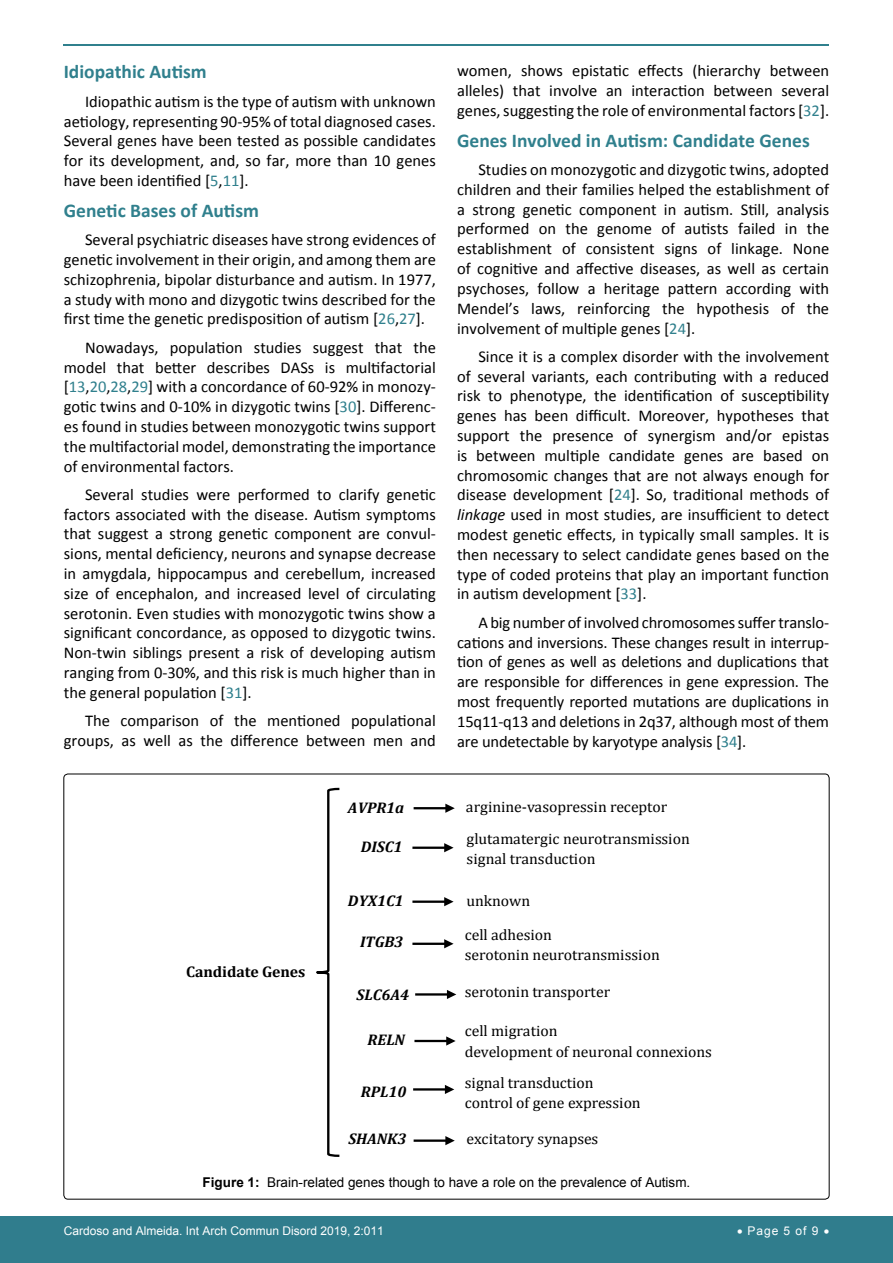
<style>
.page{position:relative;width:893px;height:1263px;background:#fff}
.page>*{position:absolute;margin:0;border:0;box-sizing:border-box;transform-origin:0 0}
.t1{font:700 19.5px "Calibri";color:#30808d}
.t2{font:16.5px/19.8px "Calibri";color:#000;text-align:justify}
.t3{font:15.45px/20.5px "Cambria";letter-spacing:-.005em;color:#000}
.t4{font:italic 700 15.45px "Cambria";color:#000}
.t5{font:700 15.45px "Cambria";letter-spacing:-.005em;color:#000}
.t6{font:13.5px "Arial";color:#000}
.t7{font:12px "Arial";color:#fff}
.s1{color:#30808d}
.s2{font-style:italic}
.s3{font-weight:700}
</style>
<div class="page">
<hr style="left:64px;top:44px;width:765px;height:2px;background:#30808d">
<div style="left:0;top:1216px;width:893px;height:47px;background:#307d8d"></div>
<svg style="left:316px;top:787px;width:24px;height:370px"></svg>
<hr style="left:414px;top:807px;width:33px;height:2px;background:#000">
<svg style="left:445px;top:804px;width:10px;height:9px"></svg>
<hr style="left:412px;top:846px;width:34px;height:3px;background:#000">
<svg style="left:444px;top:843px;width:10px;height:9px"></svg>
<hr style="left:412px;top:900px;width:34px;height:3px;background:#000">
<svg style="left:444px;top:897px;width:10px;height:9px"></svg>
<hr style="left:412px;top:943px;width:34px;height:2px;background:#000">
<svg style="left:444px;top:939px;width:10px;height:9px"></svg>
<hr style="left:415px;top:993px;width:33px;height:2px;background:#000">
<svg style="left:447px;top:990px;width:9px;height:9px"></svg>
<hr style="left:414px;top:1040px;width:34px;height:2px;background:#000">
<svg style="left:446px;top:1036px;width:10px;height:9px"></svg>
<hr style="left:413px;top:1088px;width:33px;height:2px;background:#000">
<svg style="left:445px;top:1085px;width:9px;height:9px"></svg>
<hr style="left:414px;top:1139px;width:33px;height:3px;background:#000">
<svg style="left:445px;top:1136px;width:10px;height:9px"></svg>
<p class="t1" style="left:64px;top:59px;width:144px">Idiopathic Autism</p>
<p class="t2" style="left:64px;top:91px;width:374px;text-indent:21px">Idiopathic autism is the type of autism with unknown aetiology, representing 90-95% of total diagnosed cases.<br>Several genes have been tested as possible candidates for its development, and, so far, more than 10 genes have been identified [<span class="s1">5</span>,<span class="s1">11</span>].</p>
<p class="t1" style="left:64px;top:198px;width:197px">Genetic Bases of Autism</p>
<p class="t2" style="left:64px;top:230px;width:374px;text-indent:21px">Several psychiatric diseases have strong evidences of genetic involvement in their origin, and among them are schizophrenia, bipolar disturbance and autism. In 1977, a study with mono and dizygotic twins described for the first time the genetic predisposition of autism [<span class="s1">26</span>,<span class="s1">27</span>].</p>
<p class="t2" style="left:64px;top:337px;width:374px;text-indent:21px">Nowadays, population studies suggest that the model that better describes DASs is multifactorial [<span class="s1">13</span>,<span class="s1">20</span>,<span class="s1">28</span>,<span class="s1">29</span>] with a concordance of 60-92% in monozy&shy;gotic twins and 0-10% in dizygotic twins [<span class="s1">30</span>]. Differenc&shy;es found in studies between monozygotic twins support the multifactorial model, demonstrating the importance of environmental factors.</p>
<p class="t2" style="left:64px;top:484px;width:374px;text-indent:21px">Several studies were performed to clarify genetic factors associated with the disease. Autism symptoms that suggest a strong genetic component are convul&shy;sions, mental deficiency, neurons and synapse decrease in amygdala, hippocampus and cerebellum, increased size of encephalon, and increased level of circulating serotonin. Even studies with monozygotic twins show a significant concordance, as opposed to dizygotic twins.<br>Non-twin siblings present a risk of developing autism ranging from 0-30%, and this risk is much higher than in the general population [<span class="s1">31</span>].</p>
<p class="t2" style="left:64px;top:711px;width:374px;text-align:right">The comparison of the mentioned populational groups, as well as the difference between men and</p>
<p class="t2" style="left:457px;top:61px;width:374px">women, shows epistatic effects (hierarchy between alleles) that involve an interaction between several genes, suggesting the role of environmental factors [<span class="s1">32</span>].</p>
<p class="t1" style="left:457px;top:128px;width:354px">Genes Involved in Autism: Candidate Genes</p>
<p class="t2" style="left:457px;top:160px;width:374px;text-indent:21px">Studies on monozygotic and dizygotic twins, adopted children and their families helped the establishment of a strong genetic component in autism. Still, analysis performed on the genome of autists failed in the establishment of consistent signs of linkage. None of cognitive and affective diseases, as well as certain psychoses, follow a heritage pattern according with Mendel’s laws, reinforcing the hypothesis of the involvement of multiple genes [<span class="s1">24</span>].</p>
<p class="t2" style="left:457px;top:346px;width:374px;text-indent:21px">Since it is a complex disorder with the involvement of several variants, each contributing with a reduced risk to phenotype, the identification of susceptibility genes has been difficult. Moreover, hypotheses that support the presence of synergism and/or epistas is between multiple candidate genes are based on chromosomic changes that are not always enough for disease development [<span class="s1">24</span>]. So, traditional methods of <span class="s2">linkage</span> used in most studies, are insufficient to detect modest genetic effects, in typically small samples. It is then necessary to select candidate genes based on the type of coded proteins that play an important function in autism development [<span class="s1">33</span>].</p>
<p class="t2" style="left:457px;top:612px;width:373px;text-indent:21px">A big number of involved chromosomes suffer translo&shy;cations and inversions. These changes result in interrup&shy;tion of genes as well as deletions and duplications that are responsible for differences in gene expression. The most frequently reported mutations are duplications in 15q11-q13 and deletions in 2q37, although most of them are undetectable by karyotype analysis [<span class="s1">34</span>].</p>
<p class="t3" style="left:466px;top:791px;width:225px;line-height:32px">arginine-vasopressin receptor glutamatergic neurotransmission</p>
<p class="t3" style="left:467px;top:848px;width:130px">signal transduction</p>
<p class="t3" style="left:465px;top:884px;width:89px;line-height:33.8px">unknown cell adhesion</p>
<p class="t3" style="left:465px;top:945px;width:197px">serotonin neurotransmission</p>
<p class="t3" style="left:465px;top:982px;width:147px">serotonin transporter</p>
<p class="t3" style="left:465px;top:1020px;width:249px">cell migration<br>development of neuronal connexions</p>
<p class="t3" style="left:465px;top:1072px;width:177px">signal transduction control of gene expression</p>
<p class="t3" style="left:467px;top:1129px;width:133px">excitatory synapses</p>
<p class="t6" style="left:203px;top:1173px;width:489px"><span class="s3">Figure 1:</span> Brain-related genes though to have a role on the prevalence of Autism.</p>
<p class="t4" style="left:348px;top:796px;width:58px">AVPR1a</p>
<p class="t4" style="left:361px;top:836px;width:43px">DISC1</p>
<p class="t4" style="left:348px;top:890px;width:57px">DYX1C1</p>
<p class="t4" style="left:360px;top:931px;width:45px">ITGB3</p>
<p class="t5" style="left:186px;top:961px;width:121px">Candidate Genes</p>
<p class="t4" style="left:357px;top:983px;width:54px">SLC6A4</p>
<p class="t4" style="left:367px;top:1029px;width:39px">RELN</p>
<p class="t4" style="left:361px;top:1080px;width:47px">RPL10</p>
<p class="t4" style="left:348px;top:1128px;width:60px">SHANK3</p>
<p class="t7" style="left:64px;top:1223px;width:322px">Cardoso and Almeida. Int Arch Commun Disord 2019, 2:011</p>
<p class="t7" style="left:737px;top:1223px;width:94px">• Page 5 of 9 •</p>
</div>
